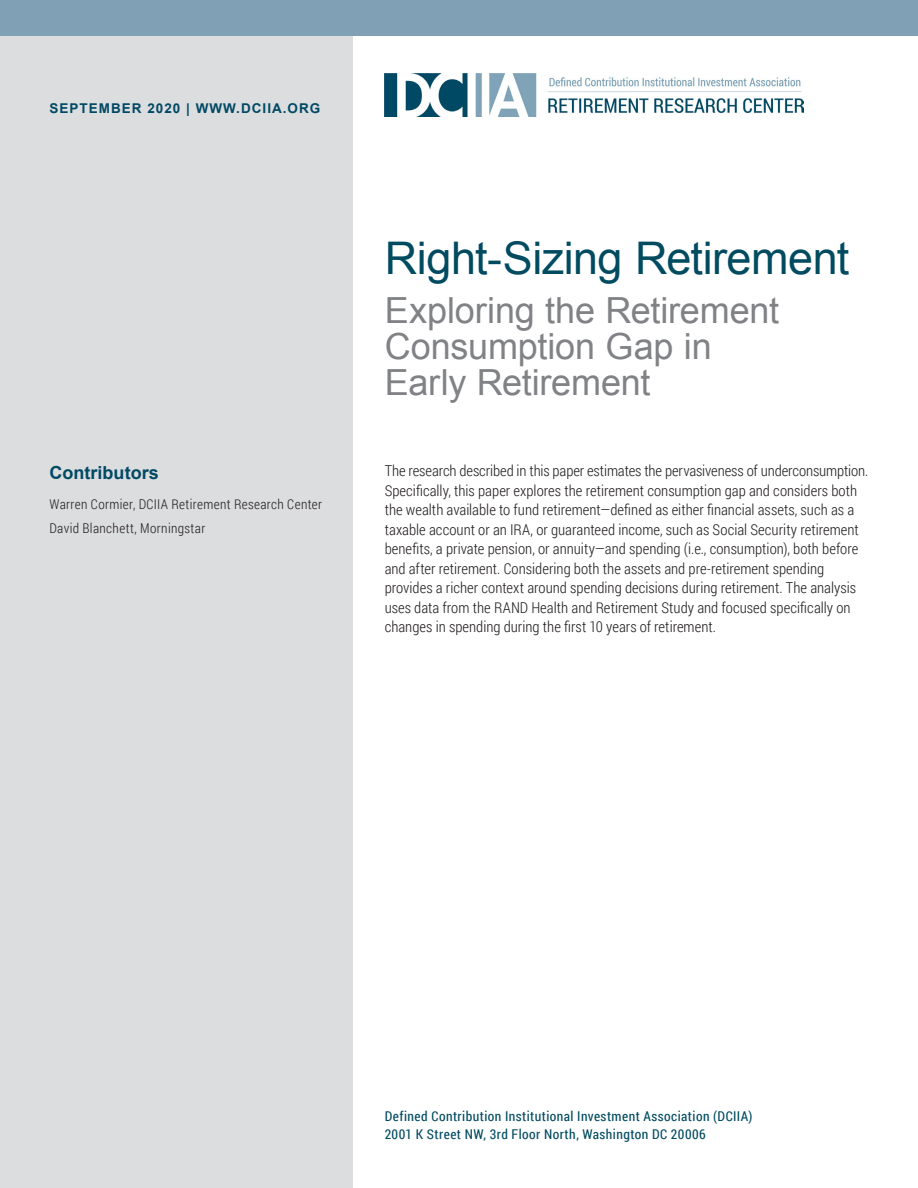
<style>
.page{position:relative;width:918px;height:1188px;background:#fff}
.page>*{position:absolute;margin:0;border:0;box-sizing:border-box;transform-origin:0 0}
.Title_cover{font:45px "Arial";letter-spacing:-.01em;color:#014b60}
.Subtitle_cover{font:36px/36px "Arial";letter-spacing:-.005em;color:#808285}
.Contributors_header{font:700 18px "Arial";color:#004964}
.Body_copy_summary{font:300 15px/19.5px "Roboto Condensed";color:#231f20}
.Running_footer{font:13.5px/18px "Roboto Condensed";letter-spacing:.035em;color:#014b60}
.Contributors__names{font:300 13.5px "Roboto Condensed";letter-spacing:.025em;color:#231f20}
.Running_header{font:700 13.5px "Arial";letter-spacing:.075em;color:#004964}
</style>
<div class="page">
<div style="left:0;top:0;width:353px;height:1188px;background:#dcdddf"></div>
<div style="left:0;top:0;width:918px;height:36px;background:#7fa0b5"></div>
<img style="left:385px;top:74px;width:419px;height:43px">
<p class="Running_header" style="left:50px;top:100px;width:272px">SEPTEMBER 2020 | WWW.DCIIA.ORG</p>
<p class="Contributors_header" style="left:50px;top:460px;width:111px">Contributors</p>
<p class="Contributors__names" style="left:50px;top:494px;width:274px">Warren Cormier, DCIIA Retirement Research Center</p>
<p class="Contributors__names" style="left:50px;top:518px;width:157px">David Blanchett, Morningstar</p>
<p class="Title_cover" style="left:385px;top:229px;width:466px">Right-Sizing Retirement</p>
<p class="Subtitle_cover" style="left:385px;top:293px;width:396px">Exploring the Retirement<br>Consumption Gap in<br>Early Retirement</p>
<p class="Body_copy_summary" style="left:385px;top:461px;width:485px">The research described in this paper estimates the pervasiveness of underconsumption.<br>Specifically, this paper explores the retirement consumption gap and considers both the wealth available to fund retirement—defined as either financial assets, such as a taxable account or an IRA, or guaranteed income, such as Social Security retirement benefits, a private pension, or annuity—and spending (i.e., consumption), both before and after retirement. Considering both the assets and pre-retirement spending provides a richer context around spending decisions during retirement. The analysis uses data from the RAND Health and Retirement Study and focused specifically on changes in spending during the first 10 years of retirement.</p>
<p class="Running_footer" style="left:385px;top:1106px;width:369px">Defined Contribution Institutional Investment Association (DCIIA)<br>2001 K Street NW, 3rd Floor North, Washington DC 20006</p>
</div>
